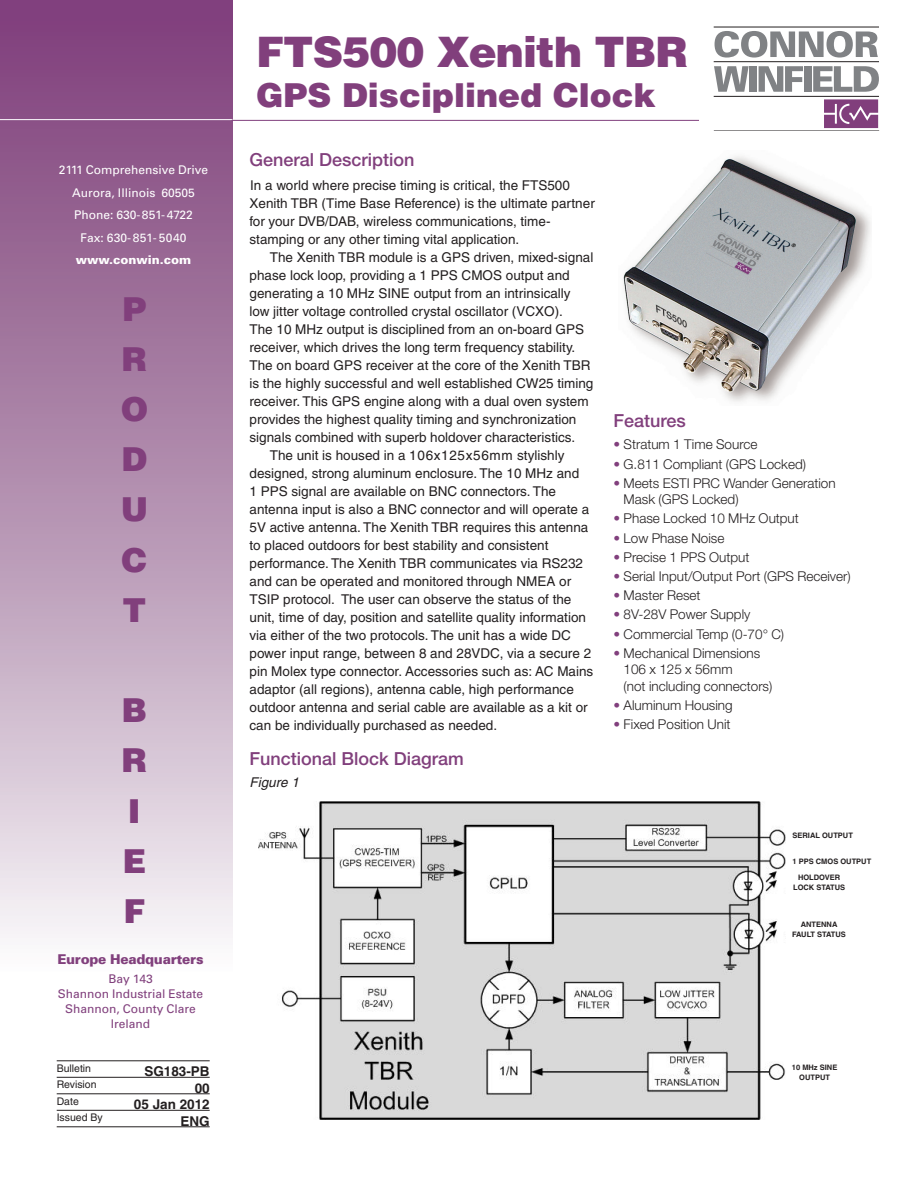
<style>
.page{position:relative;width:918px;height:1188px;background:#fff}
.page>*{position:absolute;margin:0;border:0;box-sizing:border-box;transform-origin:0 0}
.Headline{font:900 42px "Helvetica";letter-spacing:-.02em;color:#813f7c}
.Headline-2{font:900 33px "Helvetica";color:#813f7c}
.Subhead_1{font:900 33px "Helvetica";color:#813f7c}
.Subhead_1-2{font:500 18px "Helvetica Neue";color:#813f7c}
.Body_text_9_12{font:13.5px/18px "Helvetica";color:#231f20}
.Bullet_9_12{font:300 13.5px/16.5px "Helvetica Neue";color:#231f20}
.ID_2{font:700 13.5px "Helvetica";color:#231f20}
.t1{font:900 13.5px "Univers";letter-spacing:-.015em;color:#81407d}
.Subhead_1_under{font:italic 13.5px "Helvetica";color:#231f20}
.t2{font:12px "Univers";color:#fff}
.t3{font:12px "Univers";color:#81407d}
.t4{font:900 12px "Univers";color:#fff}
.ID_1{font:10.5px "Helvetica";color:#231f20}
.Chart_head{font:700 7.5px "Helvetica";color:#231f20}
.Chart_head-2{font:700 7.5px "Helvetica";letter-spacing:-.05em;color:#231f20}
.s1{color:#81407d}
</style>
<div class="page">
<svg style="left:715px;top:31px;width:163px;height:27px"></svg>
<svg style="left:714px;top:66px;width:35px;height:26px"></svg>
<div style="left:750px;top:66px;width:7px;height:26px;background:#808285"></div>
<svg style="left:759px;top:66px;width:44px;height:26px"></svg>
<div style="left:804px;top:66px;width:7px;height:26px;background:#808285"></div>
<svg style="left:813px;top:66px;width:66px;height:26px"></svg>
<hr style="left:714px;top:27px;width:165px;height:1px;background:#231f20">
<hr style="left:714px;top:61px;width:165px;height:1px;background:#231f20">
<hr style="left:714px;top:96px;width:165px;height:1px;background:#231f20">
<svg style="left:824px;top:99px;width:54px;height:29px;background:#935a8f"></svg>
<hr style="left:714px;top:131px;width:165px;height:1px;background:#231f20">
<img style="left:0;top:0;width:232px;height:1128px">
<hr style="left:0;top:119px;width:233px;height:1px;background:#fff">
<hr style="left:231px;top:120px;width:468px;height:1px;background:#81407e">
<hr style="left:57px;top:1061px;width:153px;height:1px;background:#231f20">
<hr style="left:57px;top:1077px;width:153px;height:1px;background:#231f20">
<hr style="left:57px;top:1094px;width:153px;height:1px;background:#231f20">
<hr style="left:57px;top:1110px;width:153px;height:1px;background:#231f20">
<hr style="left:57px;top:1127px;width:153px;height:1px;background:#231f20">
<img style="left:623px;top:156px;width:248px;height:246px">
<img style="left:258px;top:801px;width:528px;height:318px">
<p class="t2" style="left:59px;top:163px;width:151px">2111 Comprehensive Drive</p>
<p class="t2" style="left:72px;top:185px;width:124px">Aurora, Illinois 60505</p>
<p class="t2" style="left:74px;top:208px;width:120px">Phone: 630-851-4722</p>
<p class="t2" style="left:81px;top:230px;width:107px">Fax: 630- 851- 5040</p>
<p class="t4" style="left:76px;top:252px;width:117px">www.conwin.com</p>
<p class="Subhead_1" style="left:123px;top:287px;width:25px">P</p>
<p class="Subhead_1" style="left:122px;top:338px;width:27px">R</p>
<p class="Subhead_1" style="left:121px;top:388px;width:29px">O</p>
<p class="Subhead_1" style="left:122px;top:438px;width:27px">D</p>
<p class="Subhead_1" style="left:121px;top:488px;width:29px">U</p>
<p class="Subhead_1" style="left:122px;top:538px;width:27px">C</p>
<p class="Subhead_1" style="left:123px;top:588px;width:25px">T</p>
<p class="Subhead_1" style="left:122px;top:689px;width:27px">B</p>
<p class="Subhead_1" style="left:122px;top:739px;width:27px">R</p>
<p class="Subhead_1" style="left:128px;top:789px;width:14px">I</p>
<p class="Subhead_1" style="left:123px;top:839px;width:25px">E</p>
<p class="Subhead_1" style="left:123px;top:889px;width:24px">F</p>
<p class="t1" style="left:57px;top:951px;width:148px">Europe Headquarters</p>
<p class="t3" style="left:108px;top:972px;width:46px">Bay 143</p>
<p class="t3" style="left:58px;top:987px;width:147px">Shannon Industrial Estate</p>
<p class="t3" style="left:65px;top:1002px;width:132px">Shannon, County Clare</p>
<p class="t3" style="left:111px;top:1017px;width:41px">Ireland</p>
<p class="ID_1" style="left:57px;top:1062px;width:36px">Bulletin</p>
<p class="ID_2" style="left:144px;top:1063px;width:67px">SG183-PB</p>
<p class="ID_1" style="left:57px;top:1079px;width:41px">Revision</p>
<p class="ID_2" style="left:195px;top:1080px;width:17px">00</p>
<p class="ID_1" style="left:57px;top:1095px;width:24px">Date</p>
<p class="ID_2" style="left:134px;top:1096px;width:77px">05 Jan 2012</p>
<p class="ID_1" style="left:57px;top:1112px;width:48px">Issued By</p>
<p class="ID_2" style="left:180px;top:1113px;width:31px">ENG</p>
<p class="Headline" style="left:256px;top:24px;width:434px">FTS500 Xenith TBR</p>
<p class="Headline-2" style="left:256px;top:73px;width:401px">GPS Disciplined Clock</p>
<p class="Subhead_1-2" style="left:249px;top:148px;width:167px">General Description</p>
<p class="Body_text_9_12" style="left:249px;top:176px;width:347px">In a world where precise timing is critical, the FTS500<br>Xenith TBR (Time Base Reference) is the ultimate partner for your DVB/DAB, wireless communications, time&shy;stamping or any other timing vital application.</p>
<p class="Body_text_9_12" style="left:249px;top:248px;width:345px;text-indent:20px">The Xenith TBR module is a GPS driven, mixed-signal phase lock loop, providing a 1 PPS CMOS output and generating a 10 MHz SINE output from an intrinsically low jitter voltage controlled crystal oscillator (VCXO).<br>The 10 MHz output is disciplined from an on-board GPS receiver, which drives the long term frequency stability.<br>The on board GPS receiver at the core of the Xenith TBR is the highly successful and well established CW25 timing receiver. This GPS engine along with a dual oven system provides the highest quality timing and synchronization signals combined with superb holdover characteristics.</p>
<p class="Body_text_9_12" style="left:249px;top:446px;width:345px;text-indent:20px">The unit is housed in a 106x125x56mm stylishly designed, strong aluminum enclosure. The 10 MHz and<br>1 PPS signal are available on BNC connectors. The antenna input is also a BNC connector and will operate a 5V active antenna. The Xenith TBR requires this antenna to placed outdoors for best stability and consistent performance. The Xenith TBR communicates via RS232 and can be operated and monitored through NMEA or TSIP protocol. The user can observe the status of the unit, time of day, position and satellite quality information via either of the two protocols. The unit has a wide DC power input range, between 8 and 28VDC, via a secure 2 pin Molex type connector. Accessories such as: AC Mains adaptor (all regions), antenna cable, high performance outdoor antenna and serial cable are available as a kit or can be individually purchased as needed.</p>
<p class="Subhead_1-2" style="left:249px;top:748px;width:216px">Functional Block Diagram</p>
<p class="Subhead_1_under" style="left:249px;top:774px;width:51px">Figure 1</p>
<p class="Subhead_1-2" style="left:614px;top:410px;width:74px">Features</p>
<p class="Bullet_9_12" style="left:614px;top:436px;width:145px"><span class="s1">•</span> Stratum 1 Time Source</p>
<p class="Bullet_9_12" style="left:614px;top:455px;width:194px"><span class="s1">•</span> G.811 Compliant (GPS Locked)</p>
<p class="Bullet_9_12" style="left:624px;top:474px;width:214px;text-indent:-10px"><span class="s1">•</span> Meets ESTI PRC Wander Generation<br>Mask (GPS Locked)</p>
<p class="Bullet_9_12" style="left:614px;top:510px;width:187px"><span class="s1">•</span> Phase Locked 10 MHz Output</p>
<p class="Bullet_9_12" style="left:614px;top:529px;width:112px"><span class="s1">•</span> Low Phase Noise</p>
<p class="Bullet_9_12" style="left:614px;top:548px;width:138px"><span class="s1">•</span> Precise 1 PPS Output</p>
<p class="Bullet_9_12" style="left:614px;top:568px;width:239px"><span class="s1">•</span> Serial Input/Output Port (GPS Receiver)</p>
<p class="Bullet_9_12" style="left:614px;top:587px;width:89px"><span class="s1">•</span> Master Reset</p>
<p class="Bullet_9_12" style="left:614px;top:606px;width:138px"><span class="s1">•</span> 8V-28V Power Supply</p>
<p class="Bullet_9_12" style="left:614px;top:625px;width:172px"><span class="s1">•</span> Commercial Temp (0-70° C)</p>
<p class="Bullet_9_12" style="left:624px;top:644px;width:150px;text-indent:-10px"><span class="s1">•</span> Mechanical Dimensions<br>106 x 125 x 56mm<br>(not including connectors)</p>
<p class="Bullet_9_12" style="left:614px;top:697px;width:121px"><span class="s1">•</span> Aluminum Housing</p>
<p class="Bullet_9_12" style="left:614px;top:716px;width:119px"><span class="s1">•</span> Fixed Position Unit</p>
<p class="Chart_head" style="left:792px;top:831px;width:62px">SERIAL OUTPUT</p>
<p class="Chart_head" style="left:792px;top:856px;width:80px">1 PPS CMOS OUTPUT</p>
<p class="Chart_head" style="left:798px;top:873px;width:44px">HOLDOVER</p>
<p class="Chart_head" style="left:793px;top:883px;width:53px">LOCK STATUS</p>
<p class="Chart_head" style="left:801px;top:920px;width:38px">ANTENNA</p>
<p class="Chart_head-2" style="left:792px;top:930px;width:55px">FAULT STATUS</p>
<p class="Chart_head" style="left:792px;top:1063px;width:47px">10 MHz SINE</p>
<p class="Chart_head" style="left:799px;top:1073px;width:32px">OUTPUT</p>
</div>
